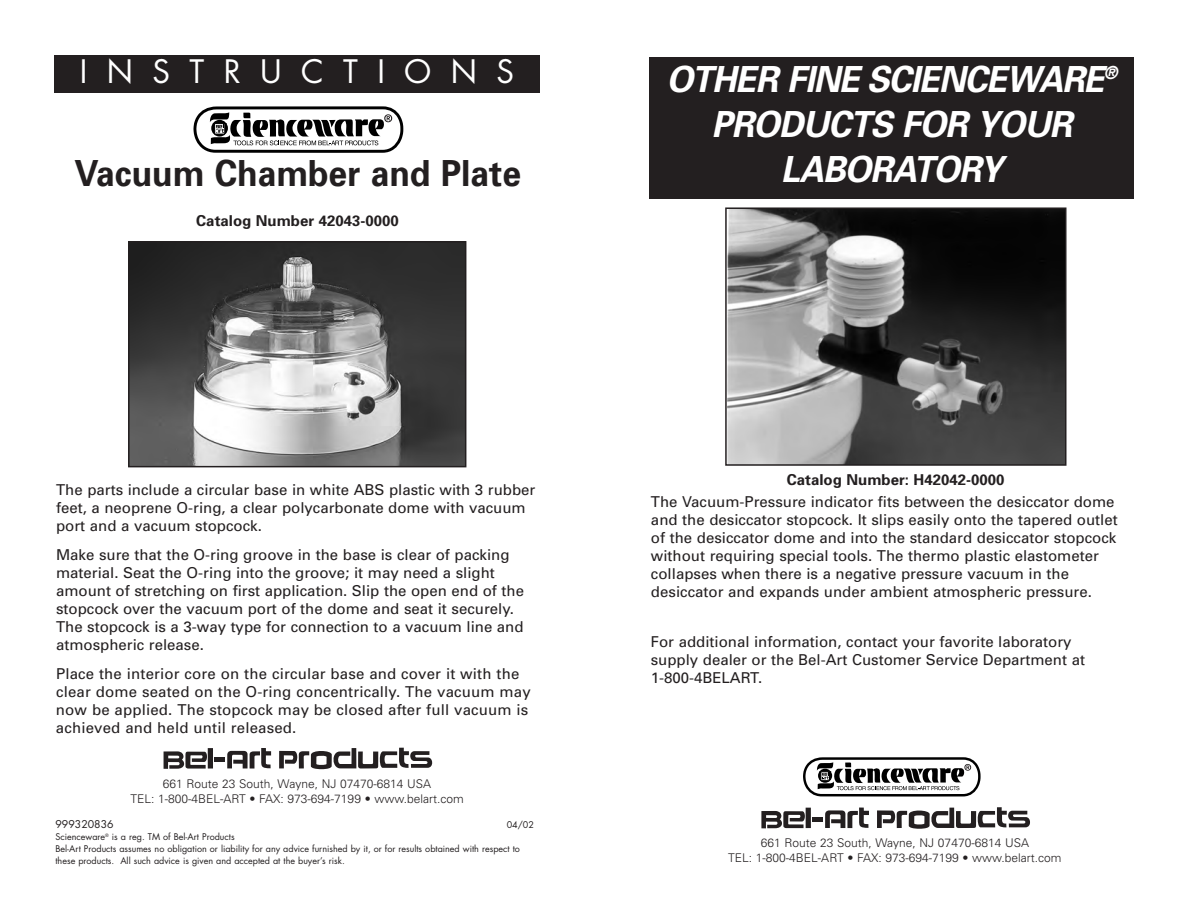
<style>
.page{position:relative;width:1188px;height:918px;background:#fff}
.page>*{position:absolute;margin:0;border:0;box-sizing:border-box;transform-origin:0 0}
.t1{font:italic 700 36px/45px "Univers";letter-spacing:-.03em;color:#fff;text-align:center;scale:.95 1}
.t2{font:700 36px "Univers";color:#231f20;scale:.93 1}
.t3{font:31.5px "Futura";letter-spacing:.615em;color:#fff}
.t4{font:15px/18px "Univers";color:#231f20}
.t5{font:700 15px "Univers";color:#231f20}
.t6{font:300 12px/15px "Univers";color:#231f20;text-align:center}
.t7{font:10.5px "Futura";color:#231f20}
.t8{font:9px/11.9px "Futura";color:#231f20}
</style>
<div class="page">
<div style="left:54px;top:56px;width:486px;height:37px;background:#231f20"></div>
<svg style="left:193px;top:106px;width:211px;height:47px"></svg>
<svg style="left:164px;top:748px;width:49px;height:21px"></svg>
<svg style="left:227px;top:748px;width:44px;height:21px"></svg>
<hr style="left:215px;top:758px;width:10px;height:4px;background:#231f20">
<svg style="left:279px;top:748px;width:154px;height:22px"></svg>
<svg style="left:761px;top:757px;width:269px;height:72px"></svg>
<img style="left:131px;top:244px;width:332px;height:220px">
<div style="left:128px;top:241px;width:338px;height:226px;border:2px solid #231f20"></div>
<div style="left:650px;top:57px;width:484px;height:142px;background:#231f20"></div>
<img style="left:728px;top:210px;width:335px;height:253px">
<div style="left:725px;top:207px;width:341px;height:259px;border:2px solid #231f20"></div>
<h2 class="t3" style="left:80px;top:57px;width:436px">INSTRUCTIONS</h2>
<h1 class="t2" style="left:74px;top:160px;width:482px">Vacuum Chamber and Plate</h1>
<p class="t5" style="left:196px;top:215px;width:204px">Catalog Number 42043-0000</p>
<p class="t4" style="left:56px;top:482px;width:481px">The parts include a circular base in white ABS plastic with 3 rubber feet, a neoprene O-ring, a clear polycarbonate dome with vacuum port and a vacuum stopcock.</p>
<p class="t4" style="left:56px;top:547px;width:470px">Make sure that the O-ring groove in the base is clear of packing material. Seat the O-ring into the groove; it may need a slight amount of stretching on first application. Slip the open end of the stopcock over the vacuum port of the dome and seat it securely.<br>The stopcock is a 3-way type for connection to a vacuum line and atmospheric release.</p>
<p class="t4" style="left:56px;top:666px;width:476px">Place the interior core on the circular base and cover it with the clear dome seated on the O-ring concentrically. The vacuum may now be applied. The stopcock may be closed after full vacuum is achieved and held until released.</p>
<p class="t6" style="left:130px;top:777px;width:335px">661 Route 23 South, Wayne, NJ 07470-6814 USA<br>TEL: 1-800-4BEL-ART • FAX: 973-694-7199 • www.belart.com</p>
<p class="t7" style="left:56px;top:819px;width:60px">999320836</p>
<p class="t8" style="left:507px;top:819px;width:29px">04/02</p>
<p class="t8" style="left:55px;top:832px;width:466px">Scienceware<sup>®</sup> is a reg. TM of Bel-Art Products<br>Bel-Art Products assumes no obligation or liability for any advice furnished by it, or for results obtained with respect to these products. All such advice is given and accepted at the buyer’s risk.</p>
<h1 class="t1" style="left:666px;top:60px;width:477px">OTHER FINE SCIENCEWARE<sup>®<br></sup>PRODUCTS FOR YOUR<br>LABORATORY</h1>
<p class="t5" style="left:787px;top:474px;width:219px">Catalog Number: H42042-0000</p>
<p class="t4" style="left:651px;top:494px;width:468px">The Vacuum-Pressure indicator fits between the desiccator dome and the desiccator stopcock. It slips easily onto the tapered outlet of the desiccator dome and into the standard desiccator stopcock without requiring special tools. The thermo plastic elastometer collapses when there is a negative pressure vacuum in the desiccator and expands under ambient atmospheric pressure.</p>
<p class="t4" style="left:651px;top:634px;width:436px">For additional information, contact your favorite laboratory supply dealer or the Bel-Art Customer Service Department at<br>1-800-4BELART.</p>
<p class="t6" style="left:728px;top:836px;width:335px">661 Route 23 South, Wayne, NJ 07470-6814 USA<br>TEL: 1-800-4BEL-ART • FAX: 973-694-7199 • www.belart.com</p>
</div>
